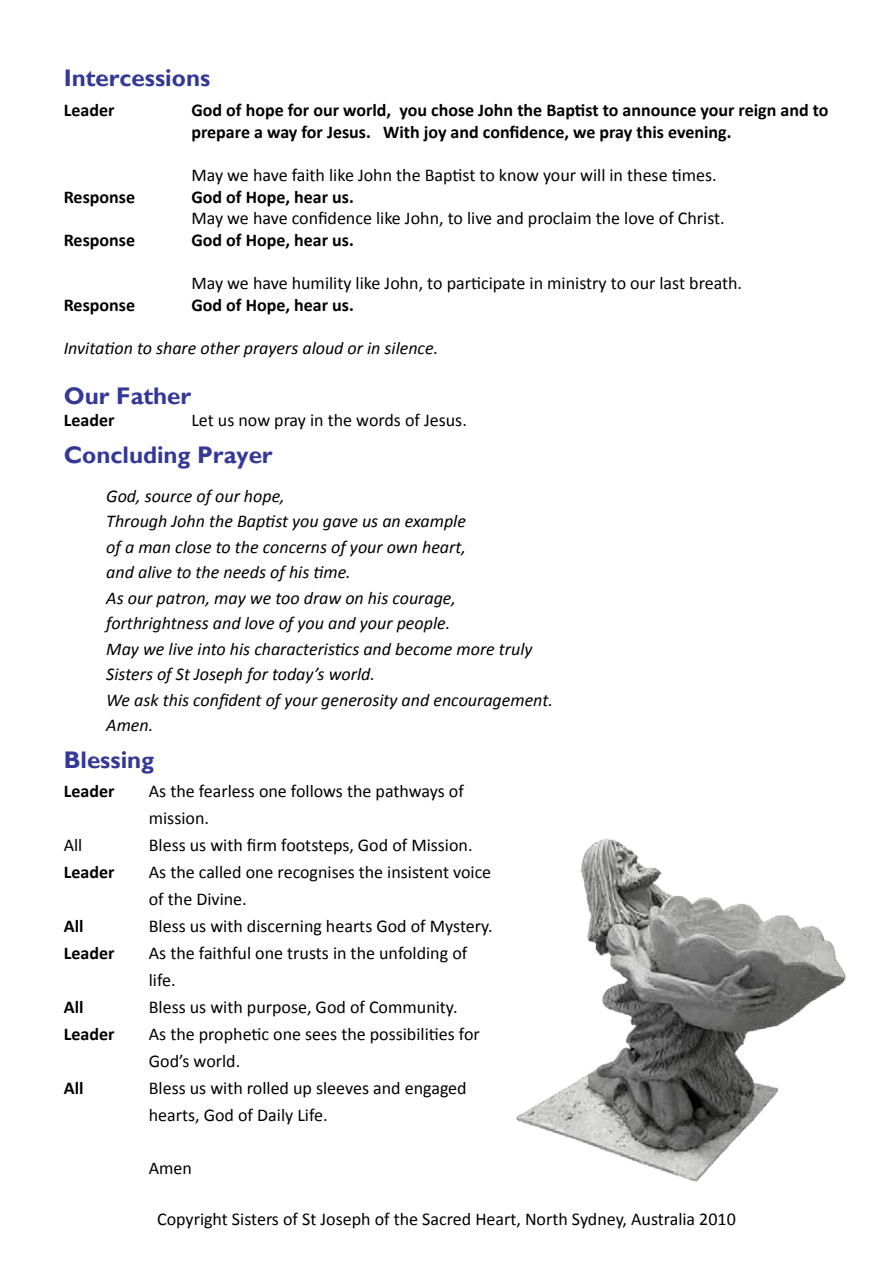
<style>
.page{position:relative;width:893px;height:1263px;background:#fff}
.page>*{position:absolute;margin:0;border:0;box-sizing:border-box;transform-origin:0 0}
.t1{font:700 24px "Gill Sans";color:#343896}
.t2{font:18px/27px "Calibri";color:#000}
.t3{font:italic 18px/25.5px "Calibri";color:#000}
.t4{font:700 18px/21.6px "Calibri";color:#000}
</style>
<div class="page">
<img style="left:516px;top:838px;width:330px;height:344px">
<h1 class="t1" style="left:64px;top:64px;width:148px">Intercessions</h1>
<p class="t4" style="left:64px;top:99px;width:52px">Leader</p>
<p class="t4" style="left:191px;top:99px;width:639px">God of hope for our world, you chose John the Baptist to announce your reign and to prepare a way for Jesus. With joy and confidence, we pray this evening.</p>
<p class="t2" style="left:191px;top:162px;width:527px">May we have faith like John the Baptist to know your will in these times.</p>
<p class="t4" style="left:64px;top:186px;width:73px">Response</p>
<p class="t4" style="left:191px;top:186px;width:164px">God of Hope, hear us.</p>
<p class="t2" style="left:191px;top:205px;width:535px">May we have confidence like John, to live and proclaim the love of Christ.</p>
<p class="t4" style="left:64px;top:229px;width:73px">Response</p>
<p class="t4" style="left:191px;top:229px;width:164px">God of Hope, hear us.</p>
<p class="t2" style="left:191px;top:270px;width:552px">May we have humility like John, to participate in ministry to our last breath.</p>
<p class="t4" style="left:64px;top:294px;width:73px">Response</p>
<p class="t4" style="left:191px;top:294px;width:164px">God of Hope, hear us.</p>
<p class="t3" style="left:64px;top:334px;width:376px">Invitation to share other prayers aloud or in silence.</p>
<h1 class="t1" style="left:64px;top:382px;width:129px">Our Father</h1>
<p class="t4" style="left:64px;top:409px;width:52px">Leader</p>
<p class="t2" style="left:191px;top:406px;width:277px">Let us now pray in the words of Jesus.</p>
<h1 class="t1" style="left:64px;top:441px;width:210px">Concluding Prayer</h1>
<p class="t3" style="left:106px;top:482px;width:448px">God, source of our hope,<br>Through John the Baptist you gave us an example<br>of a man close to the concerns of your own heart,<br>and alive to the needs of his time.<br>As our patron, may we too draw on his courage, forthrightness and love of you and your people.<br>May we live into his characteristics and become more truly Sisters of St Joseph for today’s world.<br>We ask this confident of your generosity and encouragement.<br>Amen.</p>
<h1 class="t1" style="left:64px;top:746px;width:92px">Blessing</h1>
<p class="t4" style="left:64px;top:780px;width:52px">Leader</p>
<p class="t2" style="left:149px;top:778px;width:317px">As the fearless one follows the pathways of mission.</p>
<p class="t2" style="left:64px;top:832px;width:20px">All</p>
<p class="t2" style="left:149px;top:832px;width:325px">Bless us with firm footsteps, God of Mission.</p>
<p class="t4" style="left:64px;top:861px;width:52px">Leader</p>
<p class="t2" style="left:149px;top:859px;width:344px">As the called one recognises the insistent voice of the Divine.</p>
<p class="t4" style="left:64px;top:915px;width:21px">All</p>
<p class="t2" style="left:149px;top:913px;width:345px">Bless us with discerning hearts God of Mystery.</p>
<p class="t4" style="left:64px;top:942px;width:52px">Leader</p>
<p class="t2" style="left:149px;top:940px;width:320px">As the faithful one trusts in the unfolding of life.</p>
<p class="t4" style="left:64px;top:996px;width:21px">All</p>
<p class="t2" style="left:149px;top:994px;width:310px">Bless us with purpose, God of Community.</p>
<p class="t4" style="left:64px;top:1023px;width:52px">Leader</p>
<p class="t2" style="left:149px;top:1021px;width:332px">As the prophetic one sees the possibilities for<br>God’s world.</p>
<p class="t4" style="left:64px;top:1077px;width:21px">All</p>
<p class="t2" style="left:149px;top:1075px;width:319px">Bless us with rolled up sleeves and engaged hearts, God of Daily Life.</p>
<p class="t2" style="left:149px;top:1154px;width:45px">Amen</p>
<p class="t2" style="left:157px;top:1205px;width:580px">Copyright Sisters of St Joseph of the Sacred Heart, North Sydney, Australia 2010</p>
</div>
